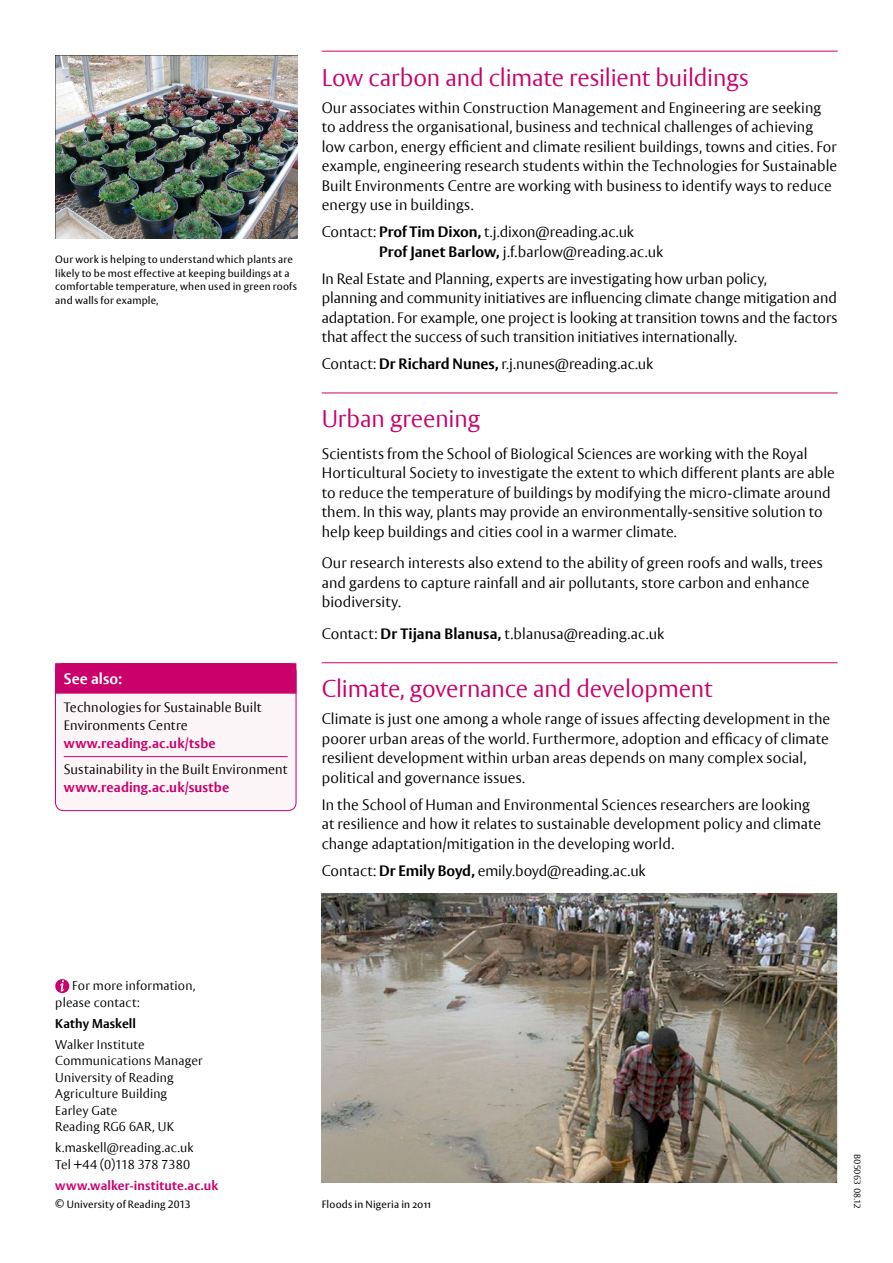
<style>
.page{position:relative;width:893px;height:1263px;background:#fff}
.page>*{position:absolute;margin:0;border:0;box-sizing:border-box;transform-origin:0 0}
.t1{font:24px "Rdg Vesta";letter-spacing:-.005em;color:#ca006b}
.t2{font:15px/19.5px "Rdg Vesta";letter-spacing:.005em;color:#000}
.t3{font:700 15px "Rdg Vesta";letter-spacing:.01em;color:#fff}
.t4{font:13.5px/18px "Rdg Vesta";letter-spacing:.01em;color:#000}
.t5{font:700 13.5px "Rdg Vesta";letter-spacing:.01em;color:#ca006b}
.t6{font:12.75px/16.5px "Rdg Vesta";letter-spacing:.01em;color:#000}
.t7{font:700 12.75px "Rdg Vesta";letter-spacing:.015em;color:#ca006b}
.t8{font:700 12.75px "Rdg Vesta";letter-spacing:.01em;color:#000}
.t9{font:10.5px/13.5px "Rdg Vesta 2";letter-spacing:.02em;color:#000}
.t10{font:9px "Rdg Vesta";color:#000}
.s1{font-weight:700}
</style>
<div class="page">
<hr style="left:322px;top:51px;width:516px;height:1px;background:#ca006b">
<hr style="left:322px;top:393px;width:516px;height:1px;background:#ca006b">
<hr style="left:322px;top:662px;width:516px;height:1px;background:#ca006b">
<img style="left:55px;top:55px;width:243px;height:183px">
<img style="left:322px;top:894px;width:516px;height:288px">
<svg style="left:55px;top:979px;width:14px;height:14px"></svg>
<div style="left:55px;top:663px;width:241px;height:148px;background:#fcf5f8;border-radius:8px"></div>
<div style="left:55px;top:663px;width:241px;height:148px;border:1px solid #ca006b;border-radius:8px"></div>
<div style="left:55px;top:663px;width:241px;height:30px;background:#ca006b"></div>
<hr style="left:64px;top:756px;width:224px;height:1px;background:#ca006b">
<p class="t9" style="left:55px;top:253px;width:243px">Our work is helping to understand which plants are likely to be most effective at keeping buildings at a comfortable temperature, when used in green roofs and walls for example,</p>
<p class="t3" style="left:64px;top:669px;width:60px">See also:</p>
<p class="t4" style="left:64px;top:699px;width:199px">Technologies for Sustainable Built<br>Environments Centre</p>
<p class="t5" style="left:64px;top:735px;width:153px">www.reading.ac.uk/tsbe</p>
<p class="t4" style="left:64px;top:760px;width:225px">Sustainability in the Built Environment</p>
<p class="t5" style="left:64px;top:778px;width:167px">www.reading.ac.uk/sustbe</p>
<h1 class="t1" style="left:322px;top:62px;width:429px">Low carbon and climate resilient buildings</h1>
<p class="t2" style="left:322px;top:98px;width:517px">Our associates within Construction Management and Engineering are seeking to address the organisational, business and technical challenges of achieving low carbon, energy efficient and climate resilient buildings, towns and cities. For example, engineering research students within the Technologies for Sustainable Built Environments Centre are working with business to identify ways to reduce energy use in buildings.</p>
<p class="t2" style="left:379px;top:223px;width:285px;text-indent:-58px">Contact: <span class="s1">Prof Tim Dixon,</span> t.j.dixon@reading.ac.uk<br><span class="s1">Prof Janet Barlow,</span> j.f.barlow@reading.ac.uk</p>
<p class="t2" style="left:322px;top:269px;width:517px">In Real Estate and Planning, experts are investigating how urban policy,<br>planning and community initiatives are influencing climate change mitigation and adaptation. For example, one project is looking at transition towns and the factors that affect the success of such transition initiatives internationally.</p>
<p class="t2" style="left:322px;top:355px;width:333px">Contact: <span class="s1">Dr Richard Nunes,</span> r.j.nunes@reading.ac.uk</p>
<h1 class="t1" style="left:322px;top:404px;width:160px">Urban greening</h1>
<p class="t2" style="left:322px;top:444px;width:515px">Scientists from the School of Biological Sciences are working with the Royal Horticultural Society to investigate the extent to which different plants are able to reduce the temperature of buildings by modifying the micro-climate around them. In this way, plants may provide an environmentally-sensitive solution to help keep buildings and cities cool in a warmer climate.</p>
<p class="t2" style="left:322px;top:554px;width:502px">Our research interests also extend to the ability of green roofs and walls, trees and gardens to capture rainfall and air pollutants, store carbon and enhance biodiversity.</p>
<p class="t2" style="left:322px;top:624px;width:344px">Contact: <span class="s1">Dr Tijana Blanusa,</span> t.blanusa@reading.ac.uk</p>
<h1 class="t1" style="left:322px;top:674px;width:392px">Climate, governance and development</h1>
<p class="t2" style="left:322px;top:710px;width:510px">Climate is just one among a whole range of issues affecting development in the poorer urban areas of the world. Furthermore, adoption and efficacy of climate resilient development within urban areas depends on many complex social, political and governance issues.</p>
<p class="t2" style="left:322px;top:795px;width:501px">In the School of Human and Environmental Sciences researchers are looking at resilience and how it relates to sustainable development policy and climate change adaptation/mitigation in the developing world.</p>
<p class="t2" style="left:322px;top:861px;width:325px">Contact: <span class="s1">Dr Emily Boyd,</span> emily.boyd@reading.ac.uk</p>
<p class="t6" style="left:55px;top:978px;width:142px;text-indent:17px">For more information, please contact:</p>
<p class="t8" style="left:55px;top:1015px;width:82px">Kathy Maskell</p>
<p class="t6" style="left:55px;top:1037px;width:149px">Walker Institute<br>Communications Manager<br>University of Reading<br>Agriculture Building<br>Earley Gate<br>Reading RG6 6AR, UK</p>
<p class="t6" style="left:55px;top:1140px;width:140px">k.maskell@reading.ac.uk<br>Tel +44 (0)118 378 7380</p>
<p class="t7" style="left:55px;top:1177px;width:165px">www.walker-institute.ac.uk</p>
<p class="t9" style="left:55px;top:1198px;width:137px">© University of Reading 2013</p>
<p class="t9" style="left:322px;top:1198px;width:111px">Floods in Nigeria in 2011</p>
<p class="t10" style="left:863px;top:1154px;width:55px;rotate:90deg">B05063 08.12</p>
</div>
